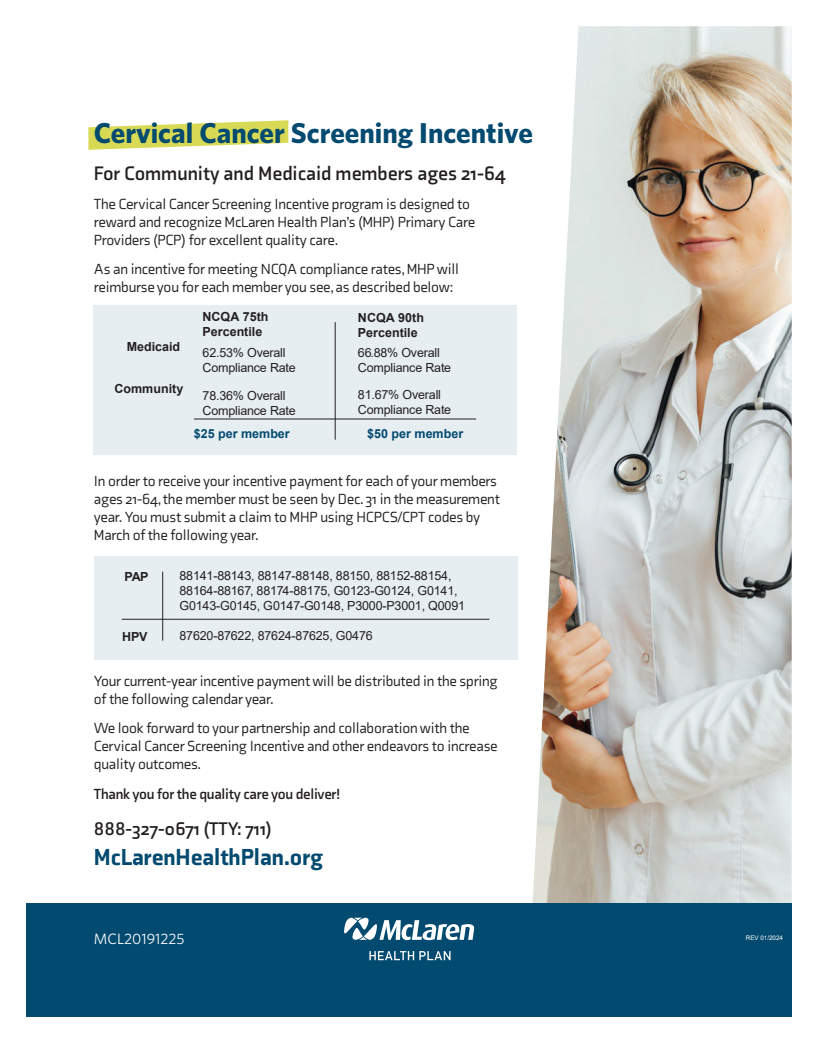
<style>
.page{position:relative;width:818px;height:1043px;background:#fff}
.page>*{position:absolute;margin:0;border:0;box-sizing:border-box;transform-origin:0 0}
.t1{font:700 28.75px "Whitney";color:#034a70}
.t2{font:900 23.75px "Axia";color:#034a70}
.t3{font:700 20px "Axia";color:#231f20}
.t4{font:700 18.75px "Axia";color:#231f20}
.t5{font:15px/18px "Axia";letter-spacing:-.015em;color:#231f20}
.t6{font:700 15px "Axia";letter-spacing:-.015em;color:#231f20}
.t7{font:15px "Whitney";color:#fff}
.t8{font:12.5px/15px "Arial";letter-spacing:-.015em;color:#231f20}
.t9{font:700 12.5px/15.1px "Arial";color:#231f20}
.t10{font:700 12.5px "Arial";color:#034a70}
.t11{font:6.25px "Arial";color:#fff}
</style>
<div class="page">
<svg style="left:88px;top:120px;width:200px;height:30px"></svg>
<img style="left:532px;top:26px;width:259px;height:877px">
<div style="left:26px;top:903px;width:765px;height:113px;background:#034a70"></div>
<svg style="left:344px;top:917px;width:130px;height:23px"></svg>
<svg style="left:369px;top:951px;width:81px;height:9px"></svg>
<div style="left:94px;top:305px;width:423px;height:150px;background:#e6eef2"></div>
<hr style="left:194px;top:419px;width:282px;height:1px;background:#231f20">
<hr style="left:335px;top:322px;width:1px;height:117px;background:#231f20">
<div style="left:94px;top:556px;width:423px;height:104px;background:#e6eef2"></div>
<hr style="left:122px;top:619px;width:367px;height:1px;background:#231f20">
<hr style="left:162px;top:571px;width:1px;height:69px;background:#231f20">
<h1 class="t1" style="left:94px;top:115px;width:440px">Cervical Cancer Screening Incentive</h1>
<h3 class="t3" style="left:94px;top:161px;width:413px">For Community and Medicaid members ages 21-64</h3>
<p class="t5" style="left:94px;top:195px;width:382px">The Cervical Cancer Screening Incentive program is designed to reward and recognize McLaren Health Plan’s (MHP) Primary Care<br>Providers (PCP) for excellent quality care.</p>
<p class="t5" style="left:94px;top:260px;width:366px">As an incentive for meeting NCQA compliance rates, MHP will reimburse you for each member you see, as described below:</p>
<p class="t9" style="left:127px;top:339px;width:55px">Medicaid</p>
<p class="t9" style="left:114px;top:381px;width:70px">Community</p>
<p class="t9" style="left:202px;top:309px;width:67px">NCQA 75th<br>Percentile</p>
<p class="t8" style="left:202px;top:345px;width:95px">62.53% Overall<br>Compliance Rate</p>
<p class="t8" style="left:202px;top:388px;width:95px">78.36% Overall<br>Compliance Rate</p>
<p class="t9" style="left:358px;top:310px;width:67px">NCQA 90th<br>Percentile</p>
<p class="t8" style="left:358px;top:344px;width:95px">66.88% Overall<br>Compliance Rate</p>
<p class="t8" style="left:358px;top:387px;width:95px">81.67% Overall<br>Compliance Rate</p>
<p class="t10" style="left:194px;top:424px;width:97px">$25 per member</p>
<p class="t10" style="left:367px;top:424px;width:97px">$50 per member</p>
<p class="t5" style="left:94px;top:472px;width:407px">In order to receive your incentive payment for each of your members ages 21-64, the member must be seen by Dec. 31 in the measurement year. You must submit a claim to MHP using HCPCS/CPT codes by March of the following year.</p>
<p class="t9" style="left:124px;top:569px;width:25px">PAP</p>
<p class="t9" style="left:122px;top:628px;width:27px">HPV</p>
<p class="t8" style="left:179px;top:568px;width:287px">88141-88143, 88147-88148, 88150, 88152-88154,<br>88164-88167, 88174-88175, G0123-G0124, G0141,<br>G0143-G0145, G0147-G0148, P3000-P3001, Q0091</p>
<p class="t8" style="left:179px;top:627px;width:195px">87620-87622, 87624-87625, G0476</p>
<p class="t5" style="left:94px;top:672px;width:405px">Your current-year incentive payment will be distributed in the spring of the following calendar year.</p>
<p class="t5" style="left:94px;top:719px;width:405px">We look forward to your partnership and collaboration with the<br>Cervical Cancer Screening Incentive and other endeavors to increase quality outcomes.</p>
<p class="t6" style="left:94px;top:784px;width:248px">Thank you for the quality care you deliver!</p>
<p class="t4" style="left:94px;top:817px;width:180px">888-327-0671 (TTY: 711)</p>
<h2 class="t2" style="left:94px;top:842px;width:231px">McLarenHealthPlan.org</h2>
<p class="t7" style="left:94px;top:930px;width:92px">MCL20191225</p>
<p class="t11" style="left:745px;top:933px;width:39px">REV 01/2024</p>
</div>
